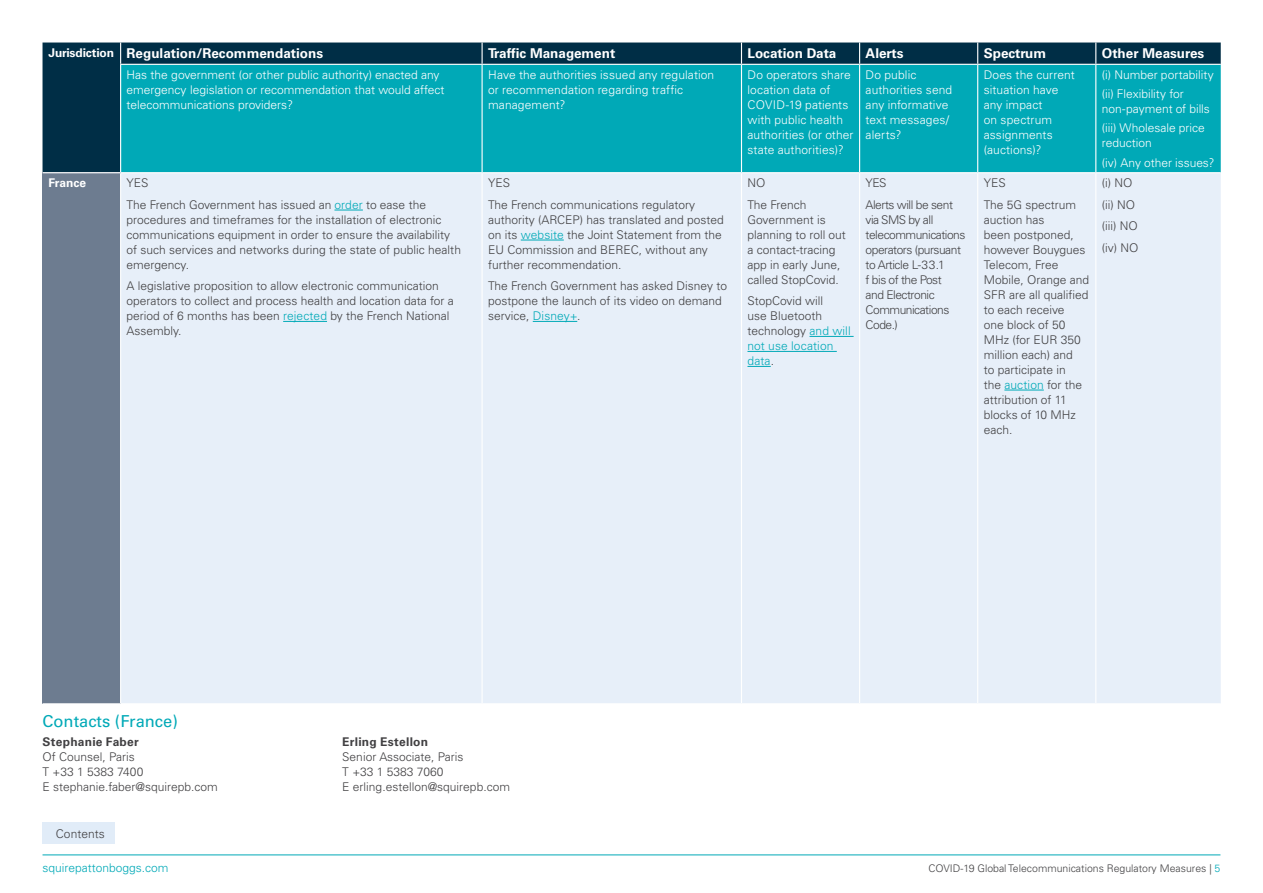
<style>
.page{position:relative;width:1263px;height:893px;background:#fff}
.page>*{position:absolute;margin:0;border:0;box-sizing:border-box;transform-origin:0 0}
.t1{font:16.5px "Univers LTCYR 55 Roman";color:#00a9b7}
.t2{font:700 13.5px "Univers LTCYR 65";color:#fff}
.t3{font:300 12px/15px "Univers LTCYR 45";color:#414042}
.t4{font:300 12px/15px "Univers LTCYR 45";letter-spacing:.005em;color:#fff}
.t5{font:300 12px/15px "Univers LTCYR 45";letter-spacing:-.04em;color:#414042}
.t6{font:700 12px "Univers LTCYR 65";letter-spacing:.02em;color:#414042}
.t7{font:300 12px "Univers LTCYR 45";color:#00a9b7}
.t8{font:700 12px "Univers LTCYR 65";color:#fff}
.t9{font:300 10.5px "Univers LTCYR 45";color:#414042}
.s1{font-size:12px}
.s2{color:#00a9b7}
</style>
<div class="page">
<hr style="left:43px;top:855px;width:1177px;height:1px;background:#00a9b7">
<div style="left:43px;top:823px;width:72px;height:21px;background:#e1ecf8"></div>
<div style="left:43px;top:43px;width:1178px;height:129px;background:#002e46"></div>
<div style="left:121px;top:65px;width:1100px;height:107px;background:#00a9b7"></div>
<div style="left:43px;top:173px;width:78px;height:531px;background:#6d7c90"></div>
<div style="left:121px;top:173px;width:1100px;height:530px;background:#e7eff9"></div>
<hr style="left:481px;top:43px;width:2px;height:21px;background:#fff">
<svg style="left:741px;top:43px;width:1px;height:21px"></svg>
<svg style="left:859px;top:43px;width:1px;height:21px"></svg>
<svg style="left:977px;top:43px;width:1px;height:21px"></svg>
<svg style="left:1095px;top:43px;width:1px;height:21px"></svg>
<svg style="left:120px;top:43px;width:1px;height:21px"></svg>
<hr style="left:120px;top:65px;width:1px;height:107px;background:#fff">
<hr style="left:120px;top:64px;width:362px;height:1px;background:#fff">
<hr style="left:482px;top:64px;width:259px;height:1px;background:#fff">
<hr style="left:741px;top:64px;width:119px;height:1px;background:#fff">
<hr style="left:860px;top:64px;width:118px;height:1px;background:#fff">
<hr style="left:978px;top:64px;width:118px;height:1px;background:#fff">
<hr style="left:1096px;top:64px;width:125px;height:1px;background:#fff">
<hr style="left:481px;top:65px;width:2px;height:107px;background:#fff">
<hr style="left:741px;top:65px;width:1px;height:107px;background:#fff">
<hr style="left:859px;top:65px;width:1px;height:107px;background:#fff">
<hr style="left:977px;top:65px;width:1px;height:107px;background:#fff">
<hr style="left:1095px;top:65px;width:1px;height:107px;background:#fff">
<hr style="left:481px;top:173px;width:2px;height:530px;background:#fff">
<hr style="left:741px;top:173px;width:1px;height:530px;background:#fff">
<hr style="left:859px;top:173px;width:1px;height:530px;background:#fff">
<hr style="left:977px;top:173px;width:1px;height:530px;background:#fff">
<hr style="left:1095px;top:173px;width:1px;height:530px;background:#fff">
<hr style="left:120px;top:173px;width:1px;height:530px;background:#fff">
<hr style="left:43px;top:703px;width:78px;height:1px;background:#fff">
<svg style="left:334px;top:210px;width:29px;height:1px"></svg>
<hr style="left:283px;top:321px;width:44px;height:1px;background:#00a9b7">
<hr style="left:521px;top:240px;width:43px;height:1px;background:#00a9b7">
<hr style="left:533px;top:321px;width:44px;height:1px;background:#00a9b7">
<hr style="left:809px;top:336px;width:45px;height:1px;background:#00a9b7">
<hr style="left:747px;top:351px;width:90px;height:1px;background:#00a9b7">
<svg style="left:747px;top:366px;width:24px;height:1px"></svg>
<hr style="left:1004px;top:390px;width:40px;height:1px;background:#00a9b7">
<p class="t2" style="left:49px;top:44px;width:276px"><span class="s1">Jurisdiction</span> Regulation/Recommendations</p>
<p class="t2" style="left:488px;top:44px;width:129px">Traffic Management</p>
<p class="t2" style="left:747px;top:44px;width:90px">Location Data</p>
<p class="t2" style="left:866px;top:44px;width:39px">Alerts</p>
<p class="t2" style="left:984px;top:44px;width:64px">Spectrum</p>
<p class="t2" style="left:1102px;top:44px;width:104px">Other Measures</p>
<p class="t4" style="left:127px;top:67px;width:319px">Has the government (or other public authority) enacted any emergency legislation or recommendation that would affect telecommunications providers?</p>
<p class="t4" style="left:488px;top:67px;width:228px">Have the authorities issued any regulation or recommendation regarding traffic management?</p>
<p class="t4" style="left:747px;top:67px;width:108px">Do operators share location data of<br>COVID-19 patients with public health authorities (or other state authorities)?</p>
<p class="t4" style="left:866px;top:67px;width:88px">Do public authorities send any informative text messages/ alerts?</p>
<p class="t4" style="left:984px;top:67px;width:93px">Does the current situation have any impact<br>on spectrum assignments (auctions)?</p>
<p class="t4" style="left:1102px;top:65px;width:113px;line-height:19.2px">(i) Number portability (ii) Flexibility for</p>
<p class="t4" style="left:1102px;top:99px;width:110px;line-height:19.2px">non-payment of bills (iii) Wholesale price</p>
<p class="t4" style="left:1102px;top:133px;width:114px;line-height:19.2px">reduction<br>(iv) Any other issues?</p>
<p class="t8" style="left:49px;top:175px;width:39px">France</p>
<p class="t3" style="left:127px;top:172px;width:301px;line-height:21.5px">YES<br>The French Government has issued an <span class="s2">order</span> to ease the</p>
<p class="t3" style="left:127px;top:212px;width:336px">procedures and timeframes for the installation of electronic communications equipment in order to ensure the availability of such services and networks during the state of public health emergency.</p>
<p class="t3" style="left:127px;top:278px;width:329px">A legislative proposition to allow electronic communication operators to collect and process health and location data for a period of 6 months has been <span class="s2">rejected</span> by the French National Assembly.</p>
<p class="t3" style="left:488px;top:172px;width:209px;line-height:21.5px">YES<br>The French communications regulatory</p>
<p class="t3" style="left:488px;top:212px;width:237px">authority (ARCEP) has translated and posted on its <span class="s2">website</span> the Joint Statement from the EU Commission and BEREC, without any further recommendation.</p>
<p class="t3" style="left:488px;top:278px;width:240px">The French Government has asked Disney to postpone the launch of its video on demand service, <span class="s2">Disney+</span>.</p>
<p class="t3" style="left:747px;top:172px;width:61px;line-height:21.5px">NO<br>The French</p>
<p class="t3" style="left:747px;top:212px;width:100px">Government is planning to roll out a contact-tracing app in early June, called StopCovid.</p>
<p class="t3" style="left:747px;top:293px;width:105px">StopCovid will<br>use Bluetooth technology <span class="s2">and will not use location data</span>.</p>
<p class="t5" style="left:866px;top:172px;width:89px;line-height:21.5px">YES<br>Alerts will be sent</p>
<p class="t5" style="left:866px;top:212px;width:101px">via SMS by all telecommunications operators (pursuant to Article L-33.1<br>f bis of the Post<br>and Electronic<br>Communications<br>Code.)</p>
<p class="t3" style="left:984px;top:172px;width:94px;line-height:21.5px">YES<br>The 5G spectrum</p>
<p class="t3" style="left:984px;top:212px;width:107px">auction has<br>been postponed, however Bouygues<br>Telecom, Free<br>Mobile, Orange and<br>SFR are all qualified to each receive<br>one block of 50<br>MHz (for EUR 350 million each) and<br>to participate in<br>the <span class="s2">auction</span> for the attribution of 11 blocks of 10 MHz each.</p>
<p class="t3" style="left:1102px;top:172px;width:38px;line-height:21.5px">(i) NO (ii) NO (iii) NO (iv) NO</p>
<h1 class="t1" style="left:43px;top:710px;width:137px">Contacts (France)</h1>
<p class="t6" style="left:43px;top:733px;width:98px">Stephanie Faber</p>
<p class="t3" style="left:43px;top:749px;width:177px">Of Counsel, Paris<br>T +33 1 5383 7400<br>E stephanie.faber@squirepb.com</p>
<p class="t3" style="left:56px;top:826px;width:50px">Contents</p>
<p class="t6" style="left:342px;top:733px;width:87px">Erling Estellon</p>
<p class="t3" style="left:342px;top:749px;width:169px">Senior Associate, Paris<br>T +33 1 5383 7060<br>E erling.estellon@squirepb.com</p>
<p class="t7" style="left:43px;top:860px;width:128px">squirepattonboggs.com</p>
<p class="t9" style="left:928px;top:861px;width:293px">COVID-19 Global Telecommunications Regulatory Measures | <span class="s2">5</span></p>
</div>
